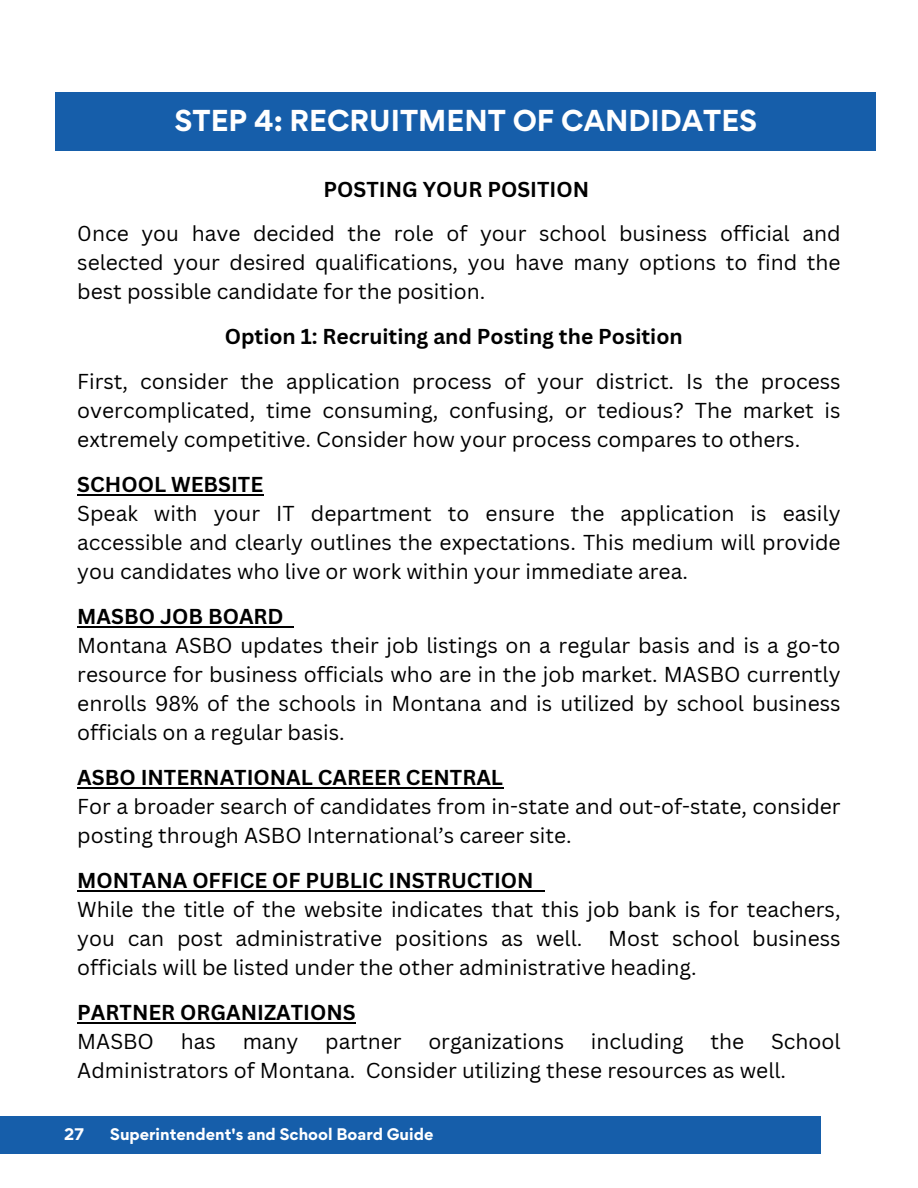
<style>
.page{position:relative;width:918px;height:1188px;background:#fff}
.page>*{position:absolute;margin:0;border:0;box-sizing:border-box;transform-origin:0 0}
.t1{font:700 27px "Gordita";color:#fff}
.t2{font:21px/29px "Canva Sans";color:#000}
.t3{font:700 21px/29px "Canva Sans";color:#000}
.t4{font:700 15px "Gordita";color:#fff}
.s1{font-weight:700}
.s2{font-weight:400}
</style>
<div class="page">
<hr style="left:77px;top:494px;width:186px;height:2px;background:#000">
<hr style="left:77px;top:626px;width:207px;height:2px;background:#000">
<svg style="left:284px;top:626px;width:10px;height:2px"></svg>
<hr style="left:77px;top:787px;width:427px;height:2px;background:#000">
<hr style="left:77px;top:890px;width:457px;height:2px;background:#000">
<svg style="left:534px;top:890px;width:10px;height:2px"></svg>
<hr style="left:77px;top:1022px;width:279px;height:2px;background:#000">
<div style="left:56px;top:92px;width:820px;height:58px;background:#165eaa"></div>
<div style="left:0;top:1116px;width:821px;height:37px;background:#165eaa"></div>
<h4 class="t1" style="left:175px;top:102px;width:584px">STEP 4: RECRUITMENT OF CANDIDATES</h4>
<p class="t3" style="left:324px;top:174px;width:267px">POSTING YOUR POSITION</p>
<h1 class="t2" style="left:77px;top:218px;width:765px;text-align:justify">0nce you have decided the role of your school business official and selected your desired qualifications, you have many options to find the best possible candidate for the position.</h1>
<h2 class="t3" style="left:225px;top:321px;width:459px">Option 1: Recruiting and Posting the Position</h2>
<h4 class="t2" style="left:77px;top:366px;width:765px;text-align:justify">First, consider the application process of your district. Is the process overcomplicated, time consuming, confusing, or tedious? The market is extremely competitive. Consider how your process compares to others.</h4>
<h3 class="t2" style="left:77px;top:469px;width:765px"><span class="s1">SCHOOL WEBSITE<br></span>Speak with your IT department to ensure the application is easily accessible and clearly outlines the expectations. This medium will provide you candidates who live or work within your immediate area.</h3>
<h4 class="t2" style="left:77px;top:601px;width:765px"><span class="s1">MASBO JOB BOARD<br></span>Montana ASBO updates their job listings on a regular basis and is a go-to resource for business officials who are in the job market. MASBO currently enrolls 98% of the schools in Montana and is utilized by school business officials on a regular basis.</h4>
<h4 class="t2" style="left:77px;top:762px;width:765px"><span class="s1">ASBO INTERNATIONAL CAREER CENTRAL<br></span>For a broader search of candidates from in-state and out-of-state, consider posting through ASBO International’s career site.</h4>
<h4 class="t2" style="left:77px;top:865px;width:765px"><span class="s1">MONTANA OFFICE OF PUBLIC INSTRUCTION<br></span>While the title of the website indicates that this job bank is for teachers, you can post administrative positions as well. Most school business officials will be listed under the other administrative heading.</h4>
<h4 class="t3" style="left:77px;top:997px;width:280px">PARTNER ORGANIZATIONS<br><span class="s2">MASBO</span></h4>
<h4 class="t2" style="left:77px;top:1026px;width:765px;text-indent:694px">School<br>Administrators of Montana. Consider utilizing these resources as well.</h4>
<h4 class="t2" style="left:181px;top:1026px;width:37px">has</h4>
<h4 class="t2" style="left:243px;top:1026px;width:57px">many</h4>
<h4 class="t2" style="left:325px;top:1026px;width:78px">partner</h4>
<h4 class="t2" style="left:428px;top:1026px;width:137px">organizations</h4>
<h4 class="t2" style="left:591px;top:1026px;width:94px">including</h4>
<h4 class="t2" style="left:711px;top:1026px;width:35px">the</h4>
<h4 class="t4" style="left:64px;top:1124px;width:21px">27</h4>
<h4 class="t4" style="left:110px;top:1124px;width:325px">Superintendent's and School Board Guide</h4>
</div>
